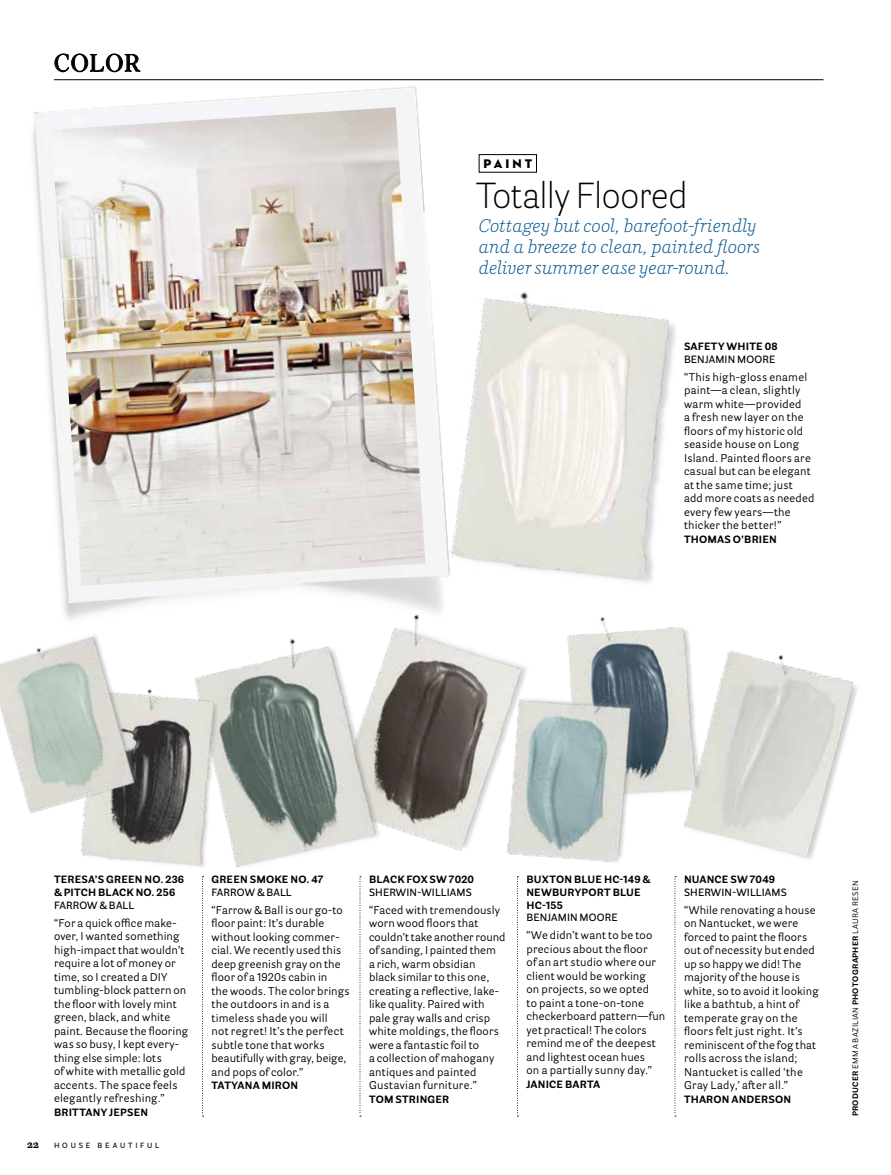
<style>
.page{position:relative;width:891px;height:1175px;background:#fff}
.page>*{position:absolute;margin:0;border:0;box-sizing:border-box;transform-origin:0 0}
.t1{font:300 36px "Parry Grotesque Pro";letter-spacing:-.025em;color:#000}
.t2{font:300 24px "Superior";letter-spacing:.045em;color:#000}
.t3{font:italic 300 18px/21px "Parry Pro";letter-spacing:.005em;color:#00538e}
.t4{font:12.75px "Neutraface 2 Display Titling";letter-spacing:.23em;color:#000}
.t5{font:11.25px/13.5px "Parry Grotesque Pro";letter-spacing:.015em;color:#000}
.t6{font:700 10.8px "Parry Pro";color:#000}
.t7{font:700 10.5px/12.8px "Parry Grotesque Pro";letter-spacing:.015em;color:#000}
.t8{font:600 10.5px "Parry Grotesque Pro";letter-spacing:.015em;color:#000}
.t9{font:7.8px "Parry Grotesque Pro";letter-spacing:.045em;color:#000}
.t10{font:600 7.5px "Parry Grotesque Pro";letter-spacing:.375em;color:#000}
.s1{font-weight:700}
</style>
<div class="page">
<hr style="left:54px;top:79px;width:770px;height:1px;background:#000">
<svg style="left:202px;top:908px;width:1px;height:208px"></svg>
<svg style="left:360px;top:908px;width:1px;height:208px"></svg>
<svg style="left:517px;top:886px;width:2px;height:230px"></svg>
<svg style="left:675px;top:886px;width:1px;height:230px"></svg>
<img style="left:32px;top:71px;width:427px;height:549px">
<img style="left:51px;top:107px;width:374px;height:479px">
<img style="left:674px;top:651px;width:183px;height:235px">
<img style="left:387px;top:237px;width:289px;height:360px">
<img style="left:312px;top:597px;width:215px;height:254px">
<img style="left:141px;top:598px;width:300px;height:310px">
<img style="left:567px;top:617px;width:159px;height:188px">
<img style="left:469px;top:669px;width:198px;height:217px">
<img style="left:81px;top:672px;width:167px;height:200px">
<img style="left:0;top:620px;width:153px;height:198px">
<svg style="left:55px;top:54px;width:85px;height:18px"></svg>
<div style="left:479px;top:154px;width:58px;height:18px;border:1px solid #000"></div>
<h2 class="t2" style="left:54px;top:48px;width:88px">COLOR</h2>
<p class="t4" style="left:483px;top:156px;width:50px">PAINT</p>
<h1 class="t1" style="left:476px;top:170px;width:213px">Totally Floored</h1>
<h3 class="t3" style="left:479px;top:215px;width:283px">Cottagey but cool, barefoot-friendly and a breeze to clean, painted floors deliver summer ease year-round.</h3>
<p class="t7" style="left:684px;top:340px;width:95px">SAFETY WHITE 08</p>
<p class="t8" style="left:684px;top:352px;width:93px">BENJAMIN MOORE</p>
<p class="t5" style="left:684px;top:370px;width:132px">“This high-gloss enamel paint—a clean, slightly warm white—provided<br>a fresh new layer on the floors of my historic old seaside house on Long<br>Island. Painted floors are casual but can be elegant at the same time; just add more coats as needed every few years—the thicker the better!”</p>
<p class="t7" style="left:684px;top:533px;width:94px">THOMAS O’BRIEN</p>
<p class="t7" style="left:54px;top:873px;width:132px">TERESA’S GREEN NO. 236 &amp; PITCH BLACK NO. 256</p>
<p class="t8" style="left:54px;top:897px;width:82px">FARROW &amp; BALL</p>
<p class="t5" style="left:54px;top:915px;width:136px">“For a quick office make&shy;over, I wanted something high-impact that wouldn’t require a lot of money or time, so I created a DIY tumbling-block pattern on the floor with lovely mint green, black, and white paint. Because the flooring was so busy, I kept every&shy;thing else simple: lots<br>of white with metallic gold accents. The space feels elegantly refreshing.”</p>
<p class="t7" style="left:54px;top:1105px;width:96px">BRITTANY JEPSEN</p>
<p class="t6" style="left:27px;top:1136px;width:14px">22</p>
<p class="t10" style="left:54px;top:1140px;width:107px">HOUSE BEAUTIFUL</p>
<p class="t7" style="left:212px;top:873px;width:113px">GREEN SMOKE NO. 47</p>
<p class="t8" style="left:212px;top:885px;width:82px">FARROW &amp; BALL</p>
<p class="t5" style="left:212px;top:903px;width:140px">“Farrow &amp; Ball is our go-to floor paint: It’s durable without looking commer&shy;cial. We recently used this deep greenish gray on the floor of a 1920s cabin in<br>the woods. The color brings the outdoors in and is a timeless shade you will<br>not regret! It’s the perfect subtle tone that works beautifully with gray, beige, and pops of color.”</p>
<p class="t7" style="left:212px;top:1079px;width:88px">TATYANA MIRON</p>
<p class="t7" style="left:369px;top:873px;width:107px">BLACK FOX SW 7020</p>
<p class="t8" style="left:369px;top:885px;width:104px">SHERWIN-WILLIAMS</p>
<p class="t5" style="left:369px;top:903px;width:138px">“Faced with tremendously worn wood floors that couldn’t take another round of sanding, I painted them<br>a rich, warm obsidian<br>black similar to this one, creating a reflective, lake&shy;like quality. Paired with pale gray walls and crisp white moldings, the floors were a fantastic foil to<br>a collection of mahogany antiques and painted<br>Gustavian furniture.”</p>
<p class="t7" style="left:369px;top:1092px;width:82px">TOM STRINGER</p>
<p class="t7" style="left:526px;top:873px;width:126px">BUXTON BLUE HC-149 &amp;<br>NEWBURYPORT BLUE<br>HC-155</p>
<p class="t8" style="left:526px;top:910px;width:93px">BENJAMIN MOORE</p>
<p class="t5" style="left:526px;top:928px;width:140px">“We didn’t want to be too precious about the floor<br>of an art studio where our client would be working<br>on projects, so we opted<br>to paint a tone-on-tone checkerboard pattern—fun yet practical! The colors remind me of the deepest and lightest ocean hues<br>on a partially sunny day.”</p>
<p class="t7" style="left:526px;top:1077px;width:75px">JANICE BARTA</p>
<p class="t7" style="left:684px;top:873px;width:93px">NUANCE SW 7049</p>
<p class="t8" style="left:684px;top:885px;width:104px">SHERWIN-WILLIAMS</p>
<p class="t5" style="left:684px;top:903px;width:136px">“While renovating a house on Nantucket, we were forced to paint the floors out of necessity but ended up so happy we did! The majority of the house is white, so to avoid it looking like a bathtub, a hint of temperate gray on the floors felt just right. It’s reminiscent of the fog that rolls across the island;<br>Nantucket is called ‘the<br>Gray Lady,’ after all.”</p>
<p class="t7" style="left:684px;top:1092px;width:109px">THARON ANDERSON</p>
<p class="t9" style="left:850px;top:1116px;width:238px;rotate:-90deg"><span class="s1">PRODUCER</span> EMMA BAZILIAN <span class="s1">PHOTOGRAPHER</span> LAURA RESEN</p>
</div>
